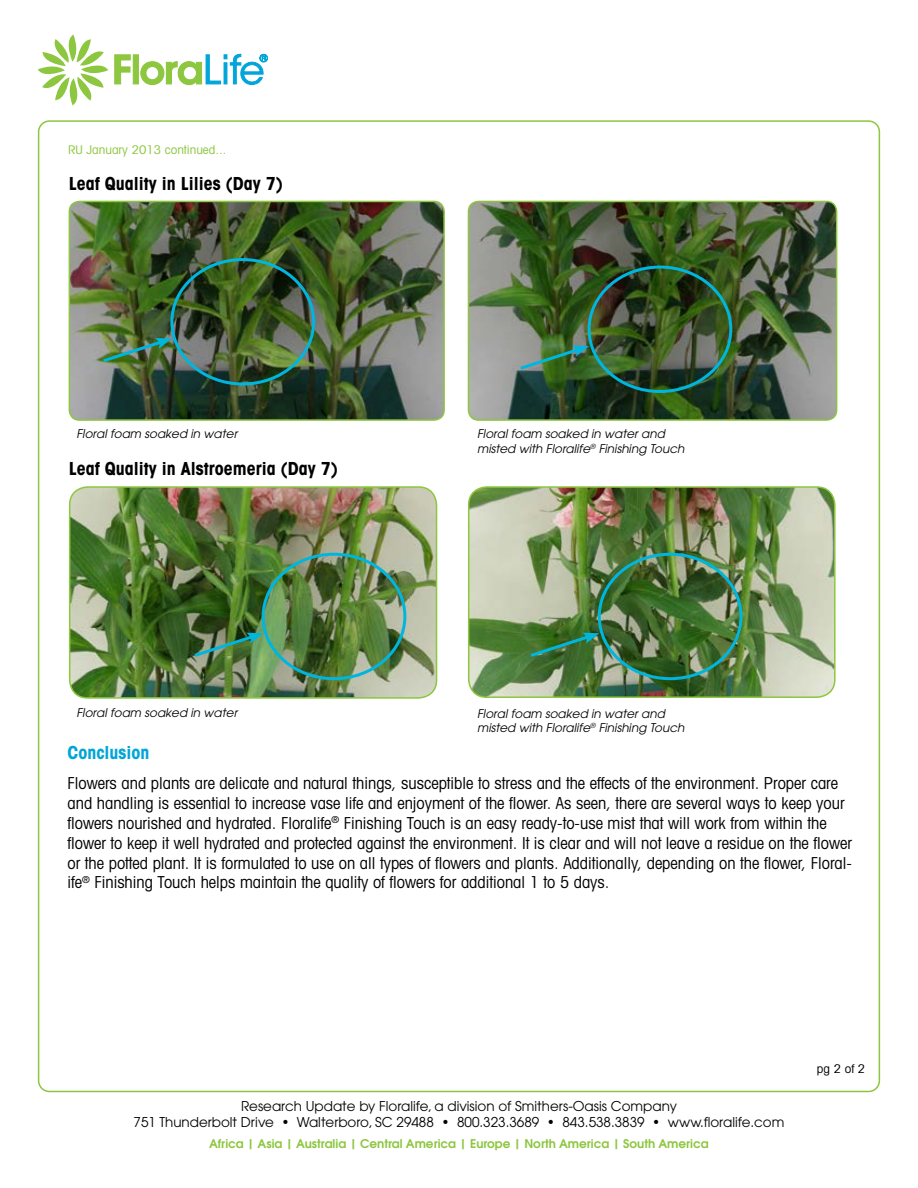
<style>
.page{position:relative;width:918px;height:1188px;background:#fff}
.page>*{position:absolute;margin:0;border:0;box-sizing:border-box;transform-origin:0 0}
.t1{font:700 condensed 18px "Avant Garde";color:#000}
.t2{font:700 condensed 18px "Avant Garde";color:#00a5d9}
.t3{font:condensed 16.5px/19.8px "Avant Garde";color:#000}
.t4{font:13.5px/16.5px "Avant Garde";color:#000;text-align:center}
.t5{font:italic 12px/14.4px "Avant Garde";color:#000}
.t6{font:600 12px "Avant Garde";color:#8dc63f}
.t7{font:condensed 12px "Avant Garde";color:#8dc63f;scale:1.1 1}
.t8{font:condensed 12px "Avant Garde";color:#000;scale:1.1 1}
</style>
<div class="page">
<svg style="left:38px;top:35px;width:70px;height:70px"></svg>
<svg style="left:114px;top:54px;width:17px;height:30px"></svg>
<div style="left:133px;top:55px;width:5px;height:29px;background:#8dc63f"></div>
<div style="left:133px;top:55px;width:6px;height:29px;border:1px solid #8dc63f"></div>
<svg style="left:140px;top:53px;width:128px;height:32px"></svg>
<img style="left:469px;top:489px;width:364px;height:208px">
<div style="left:468px;top:486px;width:368px;height:212px;border:2px solid #8dc63f;border-radius:18px"></div>
<img style="left:468px;top:201px;width:369px;height:219px">
<div style="left:468px;top:201px;width:369px;height:220px;border:2px solid #8dc63f;border-radius:10px"></div>
<img style="left:70px;top:487px;width:367px;height:211px">
<div style="left:69px;top:486px;width:368px;height:213px;border:2px solid #8dc63f;border-radius:18px"></div>
<img style="left:69px;top:201px;width:375px;height:219px">
<div style="left:69px;top:201px;width:376px;height:220px;border:2px solid #8dc63f;border-radius:10px"></div>
<div style="left:170px;top:258px;width:145px;height:128px;border:3px solid #00b6de;border-radius:50%"></div>
<img style="left:100px;top:338px;width:72px;height:27px">
<div style="left:588px;top:266px;width:144px;height:127px;border:3px solid #00b6de;border-radius:50%"></div>
<svg style="left:517px;top:345px;width:72px;height:27px;background:#517f5f"></svg>
<div style="left:262px;top:553px;width:144px;height:127px;border:3px solid #00b6de;border-radius:50%"></div>
<svg style="left:191px;top:633px;width:72px;height:26px;background:#50805b"></svg>
<div style="left:598px;top:553px;width:144px;height:127px;border:3px solid #00b6de;border-radius:50%"></div>
<svg style="left:527px;top:633px;width:72px;height:26px;background:#3a7744"></svg>
<p class="t7" style="left:68px;top:142px;width:146px">RU January 2013 continued...</p>
<p class="t1" style="left:69px;top:172px;width:216px">Leaf Quality in Lilies (Day 7)</p>
<p class="t5" style="left:76px;top:426px;width:162px">Floral foam soaked in water</p>
<p class="t1" style="left:69px;top:457px;width:271px">Leaf Quality in Alstroemeria (Day 7)</p>
<p class="t5" style="left:76px;top:706px;width:162px">Floral foam soaked in water</p>
<p class="t5" style="left:477px;top:427px;width:209px">Floral foam soaked in water and misted with Floralife<sup>®</sup> Finishing Touch</p>
<p class="t5" style="left:477px;top:706px;width:209px">Floral foam soaked in water and misted with Floralife<sup>®</sup> Finishing Touch</p>
<p class="t2" style="left:68px;top:741px;width:83px">Conclusion</p>
<p class="t3" style="left:68px;top:773px;width:786px">Flowers and plants are delicate and natural things, susceptible to stress and the effects of the environment. Proper care and handling is essential to increase vase life and enjoyment of the flower. As seen, there are several ways to keep your flowers nourished and hydrated. Floralife<sup>®</sup> Finishing Touch is an easy ready-to-use mist that will work from within the flower to keep it well hydrated and protected against the environment. It is clear and will not leave a residue on the flower or the potted plant. It is formulated to use on all types of flowers and plants. Additionally, depending on the flower, Floral&shy;ife<sup>®</sup> Finishing Touch helps maintain the quality of flowers for additional 1 to 5 days.</p>
<p class="t4" style="left:134px;top:1098px;width:652px">Research Update by Floralife, a division of Smithers-Oasis Company<br>751 Thunderbolt Drive • Walterboro, SC 29488 • 800.323.3689 • 843.538.3839 • www.floralife.com</p>
<p class="t6" style="left:209px;top:1136px;width:501px">Africa | Asia | Australia | Central America | Europe | North America | South America</p>
<p class="t8" style="left:817px;top:1061px;width:46px">pg 2 of 2</p>
</div>
